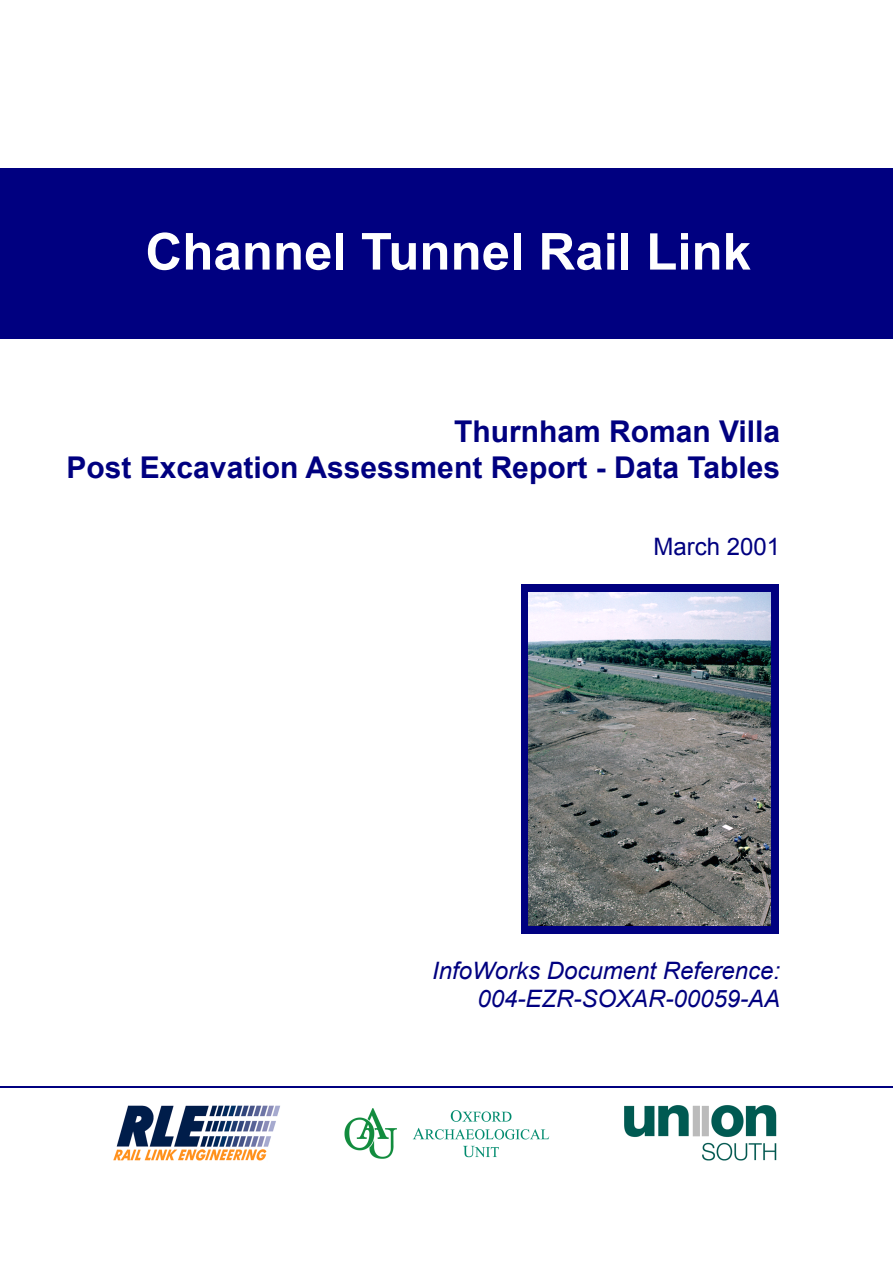
<style>
.page{position:relative;width:893px;height:1263px;background:#fff}
.page>*{position:absolute;margin:0;border:0;box-sizing:border-box;transform-origin:0 0}
.t1{font:700 51px "Arial";color:#fff}
.t2{font:700 30px/36px "Arial";color:#000080;text-align:right}
.t3{font:italic 24px/28.5px "Arial";color:#000080;text-align:right}
.t4{font:24px "Arial";color:#000080}
</style>
<div class="page">
<img style="left:113px;top:1105px;width:167px;height:56px">
<img style="left:624px;top:1105px;width:153px;height:56px">
<div style="left:0;top:169px;width:893px;height:170px;background:#000080"></div>
<hr style="left:0;top:1086px;width:893px;height:1px;background:#000080">
<div style="left:521px;top:584px;width:258px;height:350px;background:#000080"></div>
<img style="left:344px;top:1108px;width:206px;height:51px">
<img style="left:529px;top:593px;width:242px;height:332px">
<h1 class="t1" style="left:145px;top:216px;width:607px">Channel Tunnel Rail Link</h1>
<p class="t2" style="left:67px;top:414px;width:715px">Thurnham Roman Villa<br>Post Excavation Assessment Report - Data Tables</p>
<p class="t4" style="left:653px;top:530px;width:128px">March 2001</p>
<p class="t3" style="left:432px;top:956px;width:350px">InfoWorks Document Reference:<br>004-EZR-SOXAR-00059-AA</p>
</div>
